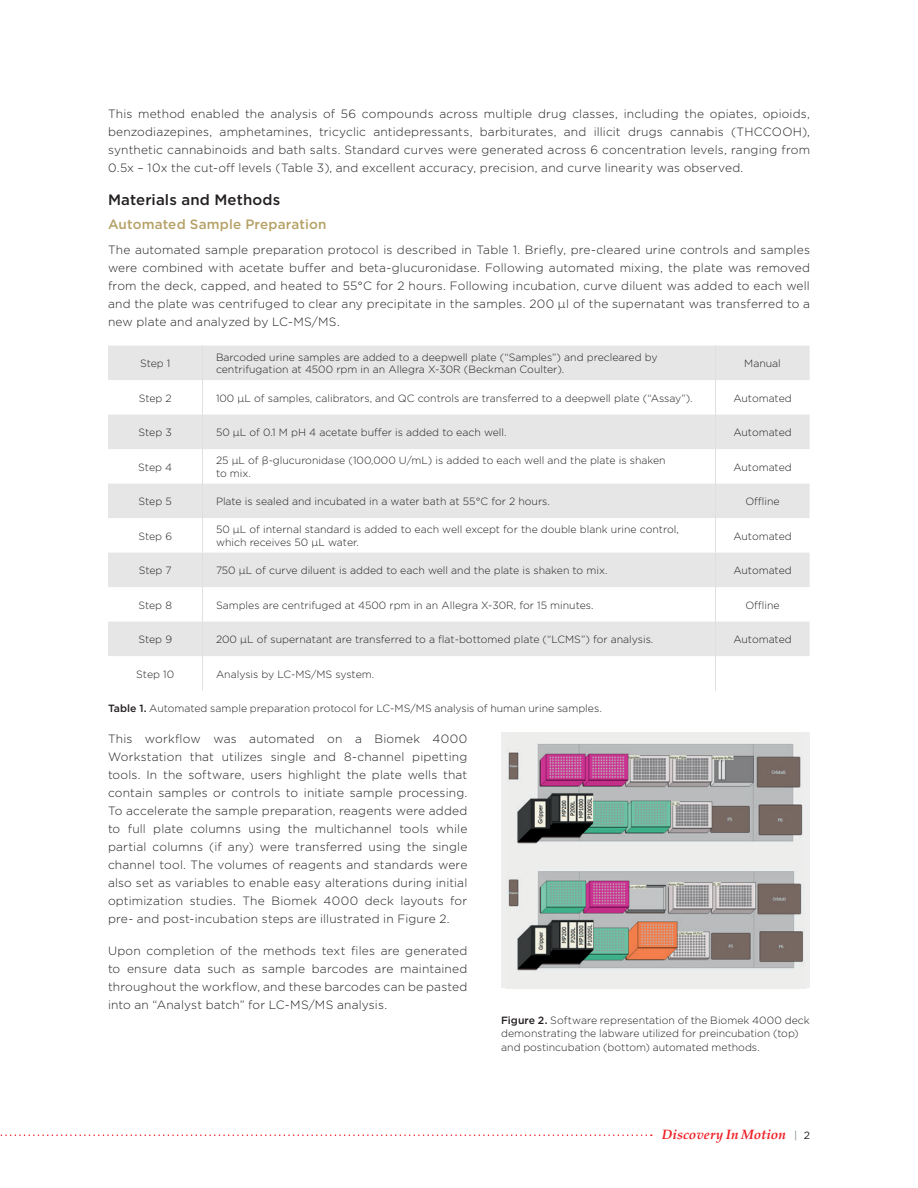
<style>
.page{position:relative;width:918px;height:1188px;background:#fff}
.page>*{position:absolute;margin:0;border:0;box-sizing:border-box;transform-origin:0 0}
.Doc_-_Header{font:500 15px "Gotham";letter-spacing:.01em;color:#231f20}
.Doc_-_Subheader{font:500 13.5px "Gotham";letter-spacing:.01em;color:#b6a268}
.Doc_-_Title{font:italic 700 13.5px "Palatino Linotype";color:#ee1d23}
.Doc_-_Body{font:300 12px/18px "Gotham";letter-spacing:.015em;color:#231f20;text-align:justify}
.Doc_-_Fig_Table{font:300 10.5px/12.6px "Gotham";color:#231f20}
.s1{font-weight:500}
.s2{font-family:"Gotham";font-weight:400;font-style:normal;font-size:10.5px;color:#7e868d}
.s3{font-family:"Gotham";font-weight:400;font-style:normal;font-size:10.5px;color:#231f20}
</style>
<div class="page">
<svg style="left:0;top:1134px;width:652px;height:2px"></svg>
<svg style="left:108px;top:346px;width:702px;height:310px;fill:#e6e6e7"></svg>
<hr style="left:202px;top:656px;width:1px;height:35px;background:#dedfe1">
<hr style="left:715px;top:656px;width:1px;height:35px;background:#dedfe1">
<hr style="left:202px;top:346px;width:1px;height:34px;background:#dedfe1">
<hr style="left:715px;top:346px;width:1px;height:34px;background:#dedfe1">
<hr style="left:202px;top:415px;width:1px;height:34px;background:#dedfe1">
<hr style="left:715px;top:415px;width:1px;height:34px;background:#dedfe1">
<hr style="left:202px;top:449px;width:1px;height:35px;background:#dedfe1">
<hr style="left:715px;top:449px;width:1px;height:35px;background:#dedfe1">
<hr style="left:202px;top:484px;width:1px;height:34px;background:#dedfe1">
<hr style="left:715px;top:484px;width:1px;height:34px;background:#dedfe1">
<hr style="left:202px;top:553px;width:1px;height:34px;background:#dedfe1">
<hr style="left:202px;top:622px;width:1px;height:34px;background:#dedfe1">
<hr style="left:715px;top:553px;width:1px;height:34px;background:#dedfe1">
<hr style="left:715px;top:622px;width:1px;height:34px;background:#dedfe1">
<hr style="left:202px;top:587px;width:1px;height:35px;background:#dedfe1">
<hr style="left:715px;top:587px;width:1px;height:35px;background:#dedfe1">
<hr style="left:202px;top:518px;width:1px;height:35px;background:#dedfe1">
<hr style="left:202px;top:380px;width:1px;height:35px;background:#dedfe1">
<hr style="left:715px;top:380px;width:1px;height:35px;background:#dedfe1">
<hr style="left:715px;top:518px;width:1px;height:35px;background:#dedfe1">
<img style="left:506px;top:733px;width:299px;height:255px">
<div style="left:501px;top:856px;width:5px;height:132px;background:#edeeed"></div>
<div style="left:805px;top:856px;width:5px;height:132px;background:#edeeed"></div>
<div style="left:501px;top:733px;width:5px;height:132px;background:#edeeed"></div>
<div style="left:803px;top:733px;width:7px;height:132px;background:#edeeed"></div>
<p class="Doc_-_Body" style="left:108px;top:104px;width:704px">This method enabled the analysis of 56 compounds across multiple drug classes, including the opiates, opioids, benzodiazepines, amphetamines, tricyclic antidepressants, barbiturates, and illicit drugs cannabis (THCCOOH), synthetic cannabinoids and bath salts. Standard curves were generated across 6 concentration levels, ranging from 0.5x – 10x the cut-off levels (Table 3), and excellent accuracy, precision, and curve linearity was observed.</p>
<p class="Doc_-_Header" style="left:108px;top:189px;width:174px">Materials and Methods</p>
<p class="Doc_-_Subheader" style="left:108px;top:216px;width:220px">Automated Sample Preparation</p>
<p class="Doc_-_Body" style="left:108px;top:241px;width:704px">The automated sample preparation protocol is described in Table 1. Briefly, pre-cleared urine controls and samples were combined with acetate buffer and beta-glucuronidase. Following automated mixing, the plate was removed from the deck, capped, and heated to 55°C for 2 hours. Following incubation, curve diluent was added to each well and the plate was centrifuged to clear any precipitate in the samples. 200 μl of the supernatant was transferred to a new plate and analyzed by LC-MS/MS.</p>
<p class="Doc_-_Fig_Table" style="left:140px;top:357px;width:32px">Step 1</p>
<p class="Doc_-_Fig_Table" style="left:216px;top:350px;width:443px">Barcoded urine samples are added to a deepwell plate (“Samples”) and precleared by</p>
<p class="Doc_-_Fig_Table" style="left:216px;top:363px;width:350px">centrifugation at 4500 rpm in an Allegra X-30R (Beckman Coulter).</p>
<p class="Doc_-_Fig_Table" style="left:744px;top:357px;width:38px">Manual</p>
<p class="Doc_-_Fig_Table" style="left:139px;top:391px;width:35px">Step 2</p>
<p class="Doc_-_Fig_Table" style="left:216px;top:391px;width:478px">100 µL of samples, calibrators, and QC controls are transferred to a deepwell plate (“Assay”).</p>
<p class="Doc_-_Fig_Table" style="left:733px;top:391px;width:60px">Automated</p>
<p class="Doc_-_Fig_Table" style="left:139px;top:426px;width:35px">Step 3</p>
<p class="Doc_-_Fig_Table" style="left:216px;top:426px;width:292px">50 µL of 0.1 M pH 4 acetate buffer is added to each well.</p>
<p class="Doc_-_Fig_Table" style="left:733px;top:426px;width:60px">Automated</p>
<p class="Doc_-_Fig_Table" style="left:138px;top:460px;width:35px">Step 4</p>
<p class="Doc_-_Fig_Table" style="left:216px;top:454px;width:451px">25 µL of β-glucuronidase (100,000 U/mL) is added to each well and the plate is shaken to mix.</p>
<p class="Doc_-_Fig_Table" style="left:733px;top:460px;width:60px">Automated</p>
<p class="Doc_-_Fig_Table" style="left:139px;top:495px;width:35px">Step 5</p>
<p class="Doc_-_Fig_Table" style="left:216px;top:495px;width:335px">Plate is sealed and incubated in a water bath at 55°C for 2 hours.</p>
<p class="Doc_-_Fig_Table" style="left:745px;top:495px;width:36px">Offline</p>
<p class="Doc_-_Fig_Table" style="left:138px;top:529px;width:35px">Step 6</p>
<p class="Doc_-_Fig_Table" style="left:216px;top:523px;width:464px">50 µL of internal standard is added to each well except for the double blank urine control, which receives 50 μL water.</p>
<p class="Doc_-_Fig_Table" style="left:733px;top:529px;width:60px">Automated</p>
<p class="Doc_-_Fig_Table" style="left:139px;top:564px;width:35px">Step 7</p>
<p class="Doc_-_Fig_Table" style="left:216px;top:564px;width:393px">750 μL of curve diluent is added to each well and the plate is shaken to mix.</p>
<p class="Doc_-_Fig_Table" style="left:733px;top:564px;width:60px">Automated</p>
<p class="Doc_-_Fig_Table" style="left:138px;top:598px;width:35px">Step 8</p>
<p class="Doc_-_Fig_Table" style="left:216px;top:598px;width:379px">Samples are centrifuged at 4500 rpm in an Allegra X-30R, for 15 minutes.</p>
<p class="Doc_-_Fig_Table" style="left:745px;top:598px;width:36px">Offline</p>
<p class="Doc_-_Fig_Table" style="left:138px;top:633px;width:35px">Step 9</p>
<p class="Doc_-_Fig_Table" style="left:216px;top:633px;width:439px">200 μL of supernatant are transferred to a flat-bottomed plate (“LCMS”) for analysis.</p>
<p class="Doc_-_Fig_Table" style="left:733px;top:633px;width:60px">Automated</p>
<p class="Doc_-_Fig_Table" style="left:136px;top:667px;width:39px">Step 10</p>
<p class="Doc_-_Fig_Table" style="left:216px;top:667px;width:160px">Analysis by LC-MS/MS system.</p>
<p class="Doc_-_Fig_Table" style="left:108px;top:701px;width:495px"><span class="s1">Table 1.</span> Automated sample preparation protocol for LC-MS/MS analysis of human urine samples.</p>
<p class="Doc_-_Body" style="left:108px;top:730px;width:361px">This workflow was automated on a Biomek 4000<br>Workstation that utilizes single and 8-channel pipetting tools. In the software, users highlight the plate wells that contain samples or controls to initiate sample processing.<br>To accelerate the sample preparation, reagents were added to full plate columns using the multichannel tools while partial columns (if any) were transferred using the single channel tool. The volumes of reagents and standards were also set as variables to enable easy alterations during initial optimization studies. The Biomek 4000 deck layouts for pre- and post-incubation steps are illustrated in Figure 2.</p>
<p class="Doc_-_Body" style="left:108px;top:941px;width:361px">Upon completion of the methods text files are generated to ensure data such as sample barcodes are maintained throughout the workflow, and these barcodes can be pasted into an “Analyst batch” for LC-MS/MS analysis.</p>
<p class="Doc_-_Fig_Table" style="left:501px;top:1013px;width:310px;line-height:13.5px"><span class="s1">Figure 2.</span> Software representation of the Biomek 4000 deck demonstrating the labware utilized for preincubation (top) and postincubation (bottom) automated methods.</p>
<p class="Doc_-_Title" style="left:662px;top:1124px;width:150px">Discovery In Motion <span class="s2">|</span> <span class="s3">2</span></p>
</div>
